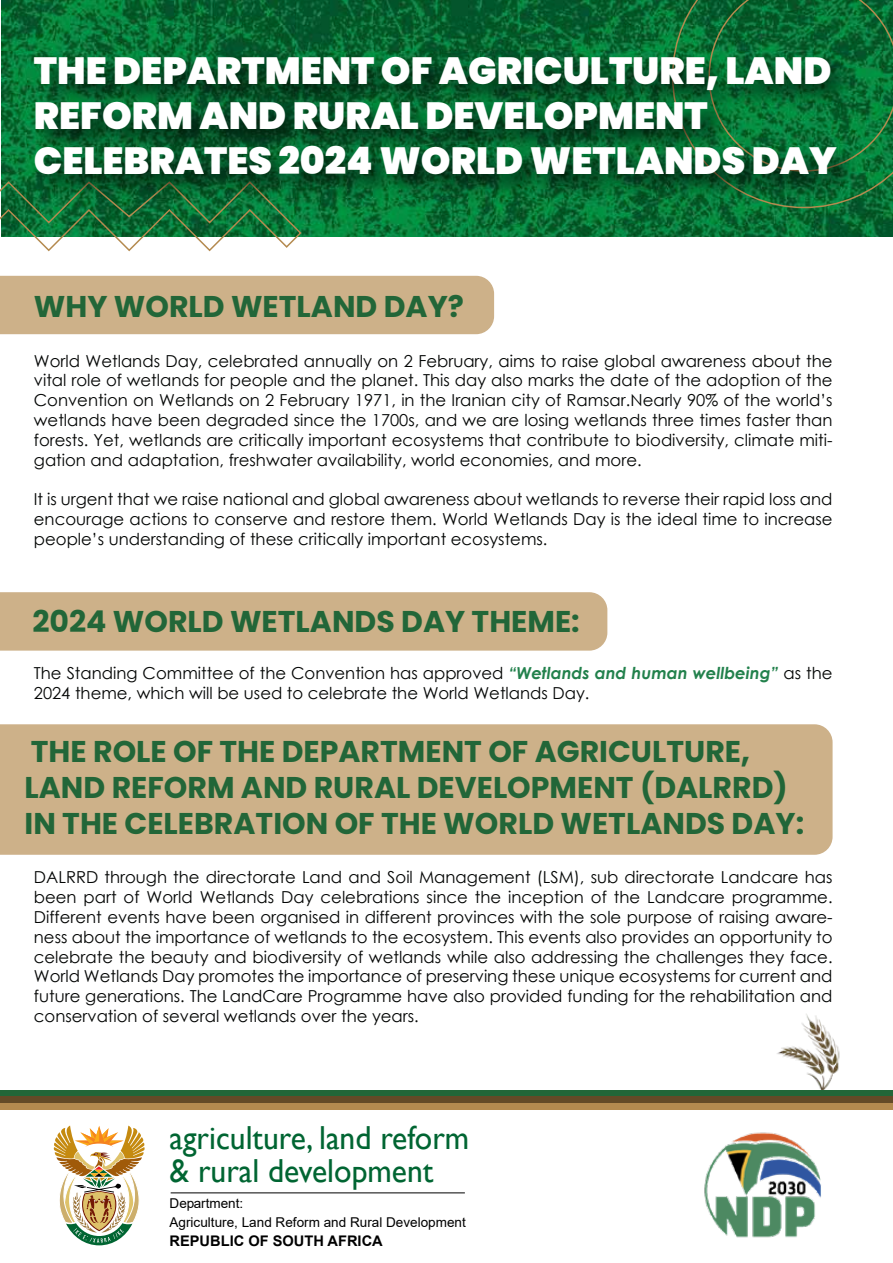
<style>
.page{position:relative;width:893px;height:1263px;background:#fff}
.page>*{position:absolute;margin:0;border:0;box-sizing:border-box;transform-origin:0 0}
.t1{font:900 37.8px/45.5px "Poppins";color:#fff}
.t2{font:33.3px/32.2px "Gill Sans";color:#006532;scale:.95 1}
.t3{font:700 30px/36px "Poppins";color:#226638}
.t4{font:16.5px/19.8px "Century Gothic";color:#030504;text-align:justify}
.t5{font:700 14.7px "Arial";color:#000}
.t6{font:13.5px/19px "Arial";color:#000}
.s1{font-weight:700;font-style:italic;color:#22814c}
</style>
<div class="page">
<div style="left:0;top:276px;width:494px;height:58px;background:#cdb189"></div>
<img style="left:1px;top:0;width:892px;height:236px">
<svg style="left:671px;top:0;width:222px;height:209px;background:#0c6d34"></svg>
<svg style="left:0;top:180px;width:303px;height:72px"></svg>
<hr style="left:171px;top:1192px;width:294px;height:1px;background:#000">
<svg style="left:53px;top:1125px;width:92px;height:120px"></svg>
<img style="left:704px;top:1132px;width:117px;height:106px">
<div style="left:0;top:1090px;width:893px;height:6px;background:#226638"></div>
<div style="left:0;top:1096px;width:893px;height:7px;background:#644a27"></div>
<div style="left:0;top:1103px;width:893px;height:7px;background:#b48a4f"></div>
<img style="left:777px;top:1013px;width:63px;height:77px">
<img style="left:22px;top:39px;width:854px;height:192px">
<div style="left:0;top:592px;width:607px;height:59px;background:#cdb189"></div>
<div style="left:0;top:724px;width:833px;height:131px;background:#cdb189"></div>
<h1 class="t1" style="left:34px;top:48px;width:804px">THE DEPARTMENT OF AGRICULTURE, LAND<br>REFORM AND RURAL DEVELOPMENT<br>CELEBRATES 2024 WORLD WETLANDS DAY</h1>
<h3 class="t3" style="left:34px;top:288px;width:432px">WHY WORLD WETLAND DAY?</h3>
<p class="t4" style="left:34px;top:350px;width:800px">World Wetlands Day, celebrated annually on 2 February, aims to raise global awareness about the vital role of wetlands for people and the planet. This day also marks the date of the adoption of the Convention on Wetlands on 2 February 1971, in the Iranian city of Ramsar.Nearly 90% of the world’s wetlands have been degraded since the 1700s, and we are losing wetlands three times faster than forests. Yet, wetlands are critically important ecosystems that contribute to biodiversity, climate miti&shy;gation and adaptation, freshwater availability, world economies, and more.</p>
<p class="t4" style="left:34px;top:489px;width:800px">It is urgent that we raise national and global awareness about wetlands to reverse their rapid loss and encourage actions to conserve and restore them. World Wetlands Day is the ideal time to increase people’s understanding of these critically important ecosystems.</p>
<h3 class="t3" style="left:32px;top:603px;width:549px">2024 WORLD WETLANDS DAY THEME:</h3>
<p class="t4" style="left:34px;top:663px;width:800px">The Standing Committee of the Convention has approved <span class="s1">“Wetlands and human wellbeing”</span> as the<br>2024 theme, which will be used to celebrate the World Wetlands Day.</p>
<h3 class="t3" style="left:25px;top:734px;width:781px">THE ROLE OF THE DEPARTMENT OF AGRICULTURE,<br>LAND REFORM AND RURAL DEVELOPMENT (DALRRD)<br>IN THE CELEBRATION OF THE WORLD WETLANDS DAY:</h3>
<p class="t4" style="left:34px;top:867px;width:800px">DALRRD through the directorate Land and Soil Management (LSM), sub directorate Landcare has been part of World Wetlands Day celebrations since the inception of the Landcare programme.<br>Different events have been organised in different provinces with the sole purpose of raising aware&shy;ness about the importance of wetlands to the ecosystem. This events also provides an opportunity to celebrate the beauty and biodiversity of wetlands while also addressing the challenges they face.<br>World Wetlands Day promotes the importance of preserving these unique ecosystems for current and future generations. The LandCare Programme have also provided funding for the rehabilitation and conservation of several wetlands over the years.</p>
<h2 class="t2" style="left:170px;top:1122px;width:317px">agriculture, land reform &amp; rural development</h2>
<p class="t6" style="left:170px;top:1193px;width:298px">Department:<br>Agriculture, Land Reform and Rural Development</p>
<p class="t5" style="left:170px;top:1230px;width:215px">REPUBLIC OF SOUTH AFRICA</p>
</div>
